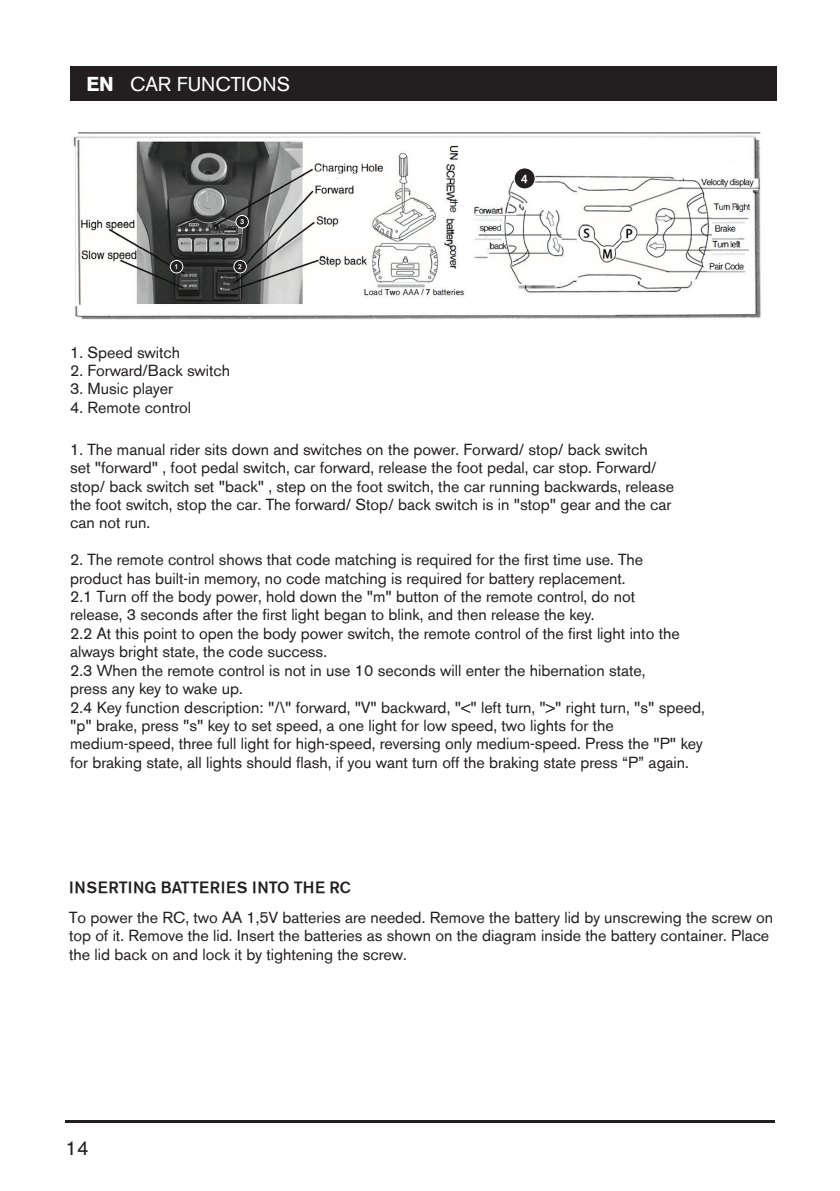
<style>
.page{position:relative;width:840px;height:1191px;background:#fff}
.page>*{position:absolute;margin:0;border:0;box-sizing:border-box;transform-origin:0 0}
.t1{font:20px "Volvo Sans";color:#fff}
.t2{font:20px "Volvo Sans";color:#231f20}
.t3{font:16px/18.4px "Volvo Sans";color:#231f20}
.t4{font:500 16px "Volvo Sans";letter-spacing:.03em;color:#231f20}
.t5{font:500 12px "Volvo Sans";color:#fff}
.t6{font:500 7.2px "Volvo Sans";color:#fff}
.s1{font-weight:700}
</style>
<div class="page">
<hr style="left:68px;top:1120px;width:706px;height:3px;background:#231f20">
<div style="left:70px;top:66px;width:706px;height:34px;background:#231f20"></div>
<img style="left:73px;top:132px;width:688px;height:188px">
<div style="left:170px;top:260px;width:13px;height:13px;background:#231f20;border-radius:50%"></div>
<div style="left:170px;top:260px;width:13px;height:13px;border:1px solid #fff;border-radius:50%"></div>
<div style="left:234px;top:260px;width:12px;height:13px;background:#231f20;border-radius:50%"></div>
<div style="left:233px;top:260px;width:14px;height:13px;border:1px solid #fff;border-radius:50%"></div>
<div style="left:236px;top:215px;width:12px;height:13px;background:#231f20;border-radius:50%"></div>
<div style="left:235px;top:215px;width:14px;height:13px;border:1px solid #fff;border-radius:50%"></div>
<div style="left:514px;top:168px;width:21px;height:21px;background:#231f20;border-radius:50%"></div>
<div style="left:513px;top:167px;width:22px;height:22px;border:1px solid #fff;border-radius:50%"></div>
<p class="t1" style="left:86px;top:71px;width:205px"><span class="s1">EN</span> CAR FUNCTIONS</p>
<p class="t6" style="left:240px;top:217px;width:6px">3</p>
<p class="t6" style="left:174px;top:262px;width:6px">1</p>
<p class="t6" style="left:238px;top:262px;width:6px">2</p>
<p class="t5" style="left:520px;top:171px;width:8px">4</p>
<p class="t3" style="left:70px;top:343px;width:111px">1. Speed switch</p>
<p class="t3" style="left:70px;top:361px;width:161px">2. Forward/Back switch</p>
<p class="t3" style="left:70px;top:379px;width:104px">3. Music player</p>
<p class="t3" style="left:70px;top:398px;width:122px">4. Remote control</p>
<p class="t3" style="left:70px;top:440px;width:605px">1. The manual rider sits down and switches on the power. Forward/ stop/ back switch<br>set "forward" , foot pedal switch, car forward, release the foot pedal, car stop. Forward/ stop/ back switch set "back" , step on the foot switch, the car running backwards, release the foot switch, stop the car. The forward/ Stop/ back switch is in "stop" gear and the car can not run.</p>
<p class="t3" style="left:70px;top:550px;width:636px">2. The remote control shows that code matching is required for the first time use. The<br>product has built-in memory, no code matching is required for battery replacement.<br>2.1 Turn off the body power, hold down the "m" button of the remote control, do not<br>release, 3 seconds after the first light began to blink, and then release the key.<br>2.2 At this point to open the body power switch, the remote control of the first light into the always bright state, the code success.<br>2.3 When the remote control is not in use 10 seconds will enter the hibernation state,<br>press any key to wake up.<br>2.4 Key function description: "/\" forward, "V" backward, "&lt;" left turn, "&gt;" right turn, "s" speed, "p" brake, press "s" key to set speed, a one light for low speed, two lights for the medium-speed, three full light for high-speed, reversing only medium-speed. Press the "P" key for braking state, all lights should flash, if you want turn off the braking state press “P” again.</p>
<p class="t4" style="left:69px;top:877px;width:283px">INSERTING BATTERIES INTO THE RC</p>
<p class="t3" style="left:69px;top:908px;width:705px">To power the RC, two AA 1,5V batteries are needed. Remove the battery lid by unscrewing the screw on top of it. Remove the lid. Insert the batteries as shown on the diagram inside the battery container. Place the lid back on and lock it by tightening the screw.</p>
<p class="t2" style="left:65px;top:1135px;width:25px">14</p>
</div>
